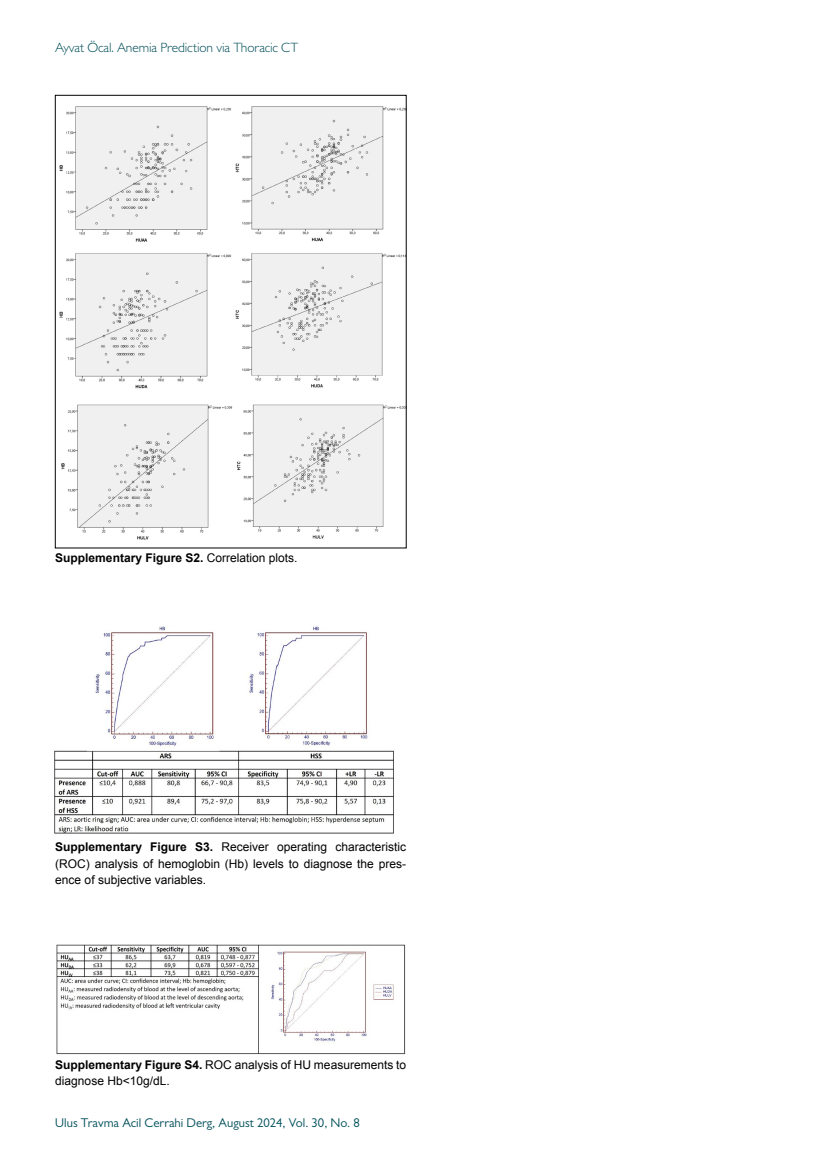
<style>
.page{position:relative;width:838px;height:1170px;background:#fff}
.page>*{position:absolute;margin:0;border:0;box-sizing:border-box;transform-origin:0 0}
.t1{font:300 13.5px "Gill Sans MT Pro";letter-spacing:-.005em;color:#004f5a}
.t2{font:12.75px "Gill Sans MT Pro";color:#004f5a}
.t3{font:12px/16.5px "Arial";color:#000}
.t4{font:700 12px "Arial";color:#000}
.s1{font-weight:400}
.s2{font-weight:700}
</style>
<div class="page">
<img style="left:56px;top:944px;width:350px;height:110px">
<img style="left:59px;top:106px;width:345px;height:434px">
<div style="left:55px;top:95px;width:351px;height:453px;border:1px solid #000"></div>
<img style="left:54px;top:626px;width:340px;height:208px">
<p class="t1" style="left:55px;top:39px;width:244px">Ayvat Öcal. Anemia Prediction via Thoracic CT</p>
<p class="t4" style="left:55px;top:549px;width:244px">Supplementary Figure S2. <span class="s1">Correlation plots.</span></p>
<p class="t3" style="left:55px;top:838px;width:352px;text-align:justify"><span class="s2">Supplementary Figure S3.</span> Receiver operating characteristic (ROC) analysis of hemoglobin (Hb) levels to diagnose the pres&shy;ence of subjective variables.</p>
<p class="t3" style="left:55px;top:1056px;width:352px"><span class="s2">Supplementary Figure S4.</span> ROC analysis of HU measurements to diagnose Hb&lt;10g/dL.</p>
<p class="t2" style="left:55px;top:1115px;width:306px">Ulus Travma Acil Cerrahi Derg, August 2024, Vol. 30, No. 8</p>
</div>
